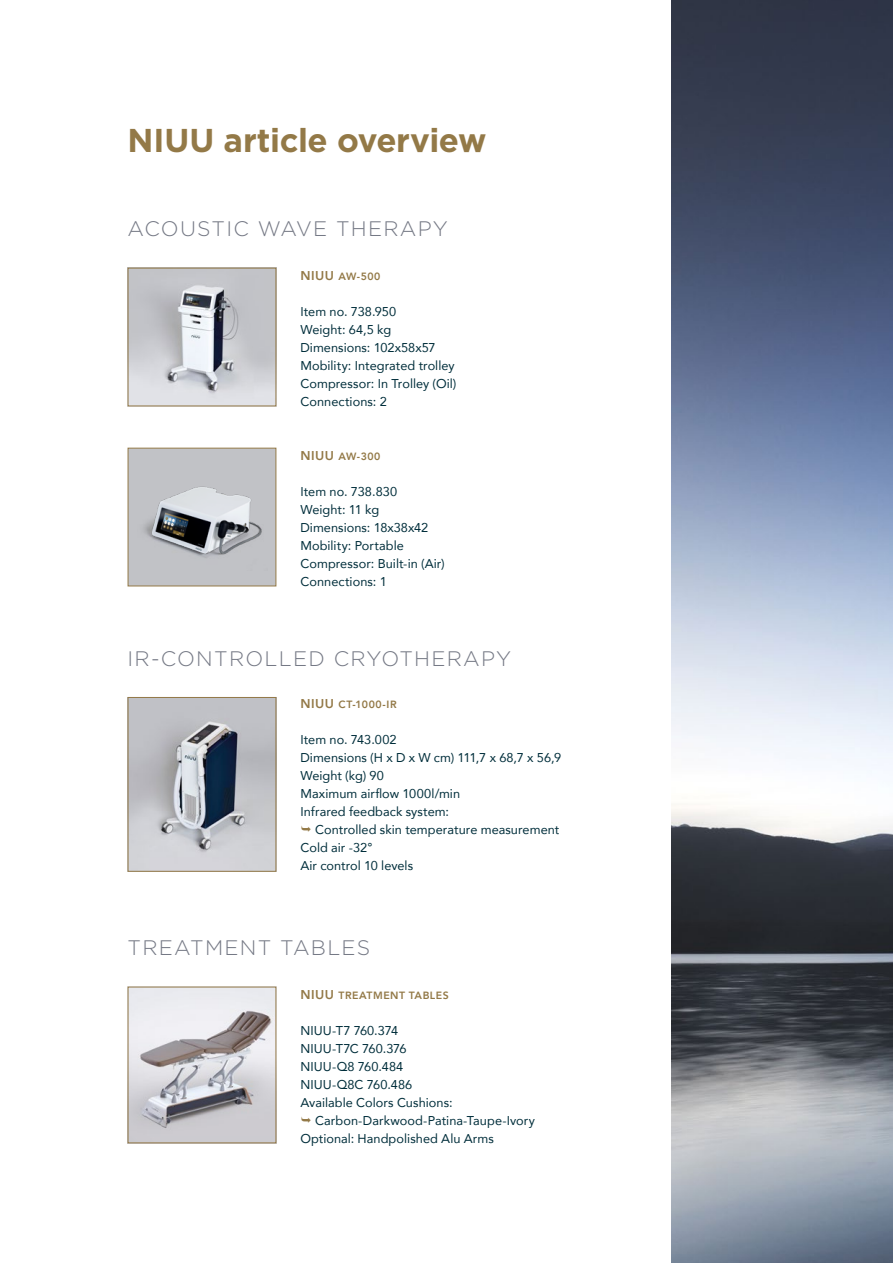
<style>
.page{position:relative;width:893px;height:1263px;background:#fff}
.page>*{position:absolute;margin:0;border:0;box-sizing:border-box;transform-origin:0 0}
.t1{font:700 33px "Gotham";letter-spacing:-.01em;color:#937947}
.t2{font:300 21px "Gotham";letter-spacing:.06em;color:#757985}
.t3{font:12.75px/18px "Avenir";letter-spacing:.005em;color:#002e3b}
.t4{font:800 10.5px "Avenir";letter-spacing:.045em;color:#937947}
.s1{font-size:12.75px}
</style>
<div class="page">
<img style="left:672px;top:0;width:221px;height:1263px">
<img style="left:130px;top:270px;width:144px;height:134px">
<div style="left:128px;top:268px;width:148px;height:138px;border:1px solid #937947"></div>
<img style="left:130px;top:699px;width:144px;height:171px">
<div style="left:128px;top:697px;width:148px;height:175px;border:1px solid #937947"></div>
<img style="left:130px;top:988px;width:144px;height:153px">
<div style="left:128px;top:986px;width:148px;height:157px;border:1px solid #937947"></div>
<div style="left:128px;top:448px;width:148px;height:138px;background:#c1c2c6;border:1px solid #937947"></div>
<img style="left:144px;top:486px;width:118px;height:72px">
<h1 class="t1" style="left:128px;top:121px;width:360px">NIUU article overview</h1>
<h2 class="t2" style="left:128px;top:218px;width:322px">ACOUSTIC WAVE THERAPY</h2>
<p class="t4" style="left:300px;top:269px;width:82px"><span class="s1">NIUU</span> AW-500</p>
<p class="t3" style="left:300px;top:303px;width:157px">Item no. 738.950<br>Weight: 64,5 kg<br>Dimensions: 102x58x57<br>Mobility: Integrated trolley<br>Compressor: In Trolley (Oil)<br>Connections: 2</p>
<p class="t4" style="left:300px;top:449px;width:82px"><span class="s1">NIUU</span> AW-300</p>
<p class="t3" style="left:300px;top:483px;width:146px">Item no. 738.830<br>Weight: 11 kg<br>Dimensions: 18x38x42<br>Mobility: Portable<br>Compressor: Built-in (Air)<br>Connections: 1</p>
<h2 class="t2" style="left:128px;top:647px;width:385px">IR-CONTROLLED CRYOTHERAPY</h2>
<p class="t4" style="left:300px;top:696px;width:98px"><span class="s1">NIUU</span> CT-1000-IR</p>
<p class="t3" style="left:300px;top:730px;width:262px">Item no. 743.002<br>Dimensions (H x D x W cm) 111,7 x 68,7 x 56,9<br>Weight (kg) 90<br>Maximum airflow 1000l/min<br>Infrared feedback system:</p>
<p class="t3" style="left:300px;top:820px;width:260px;text-indent:15px">Controlled skin temperature measurement<br>Cold air -32°<br>Air control 10 levels</p>
<h2 class="t2" style="left:128px;top:936px;width:244px">TREATMENT TABLES</h2>
<p class="t4" style="left:300px;top:987px;width:150px"><span class="s1">NIUU</span> TREATMENT TABLES</p>
<p class="t3" style="left:300px;top:1021px;width:99px">NIUU-T7 760.374</p>
<p class="t3" style="left:300px;top:1039px;width:108px">NIUU-T7C 760.376</p>
<p class="t3" style="left:300px;top:1057px;width:104px">NIUU-Q8 760.484</p>
<p class="t3" style="left:300px;top:1075px;width:113px">NIUU-Q8C 760.486</p>
<p class="t3" style="left:300px;top:1093px;width:154px">Available Colors Cushions:</p>
<p class="t3" style="left:315px;top:1111px;width:221px">Carbon-Darkwood-Patina-Taupe-Ivory</p>
<p class="t3" style="left:300px;top:1129px;width:195px">Optional: Handpolished Alu Arms</p>
</div>
